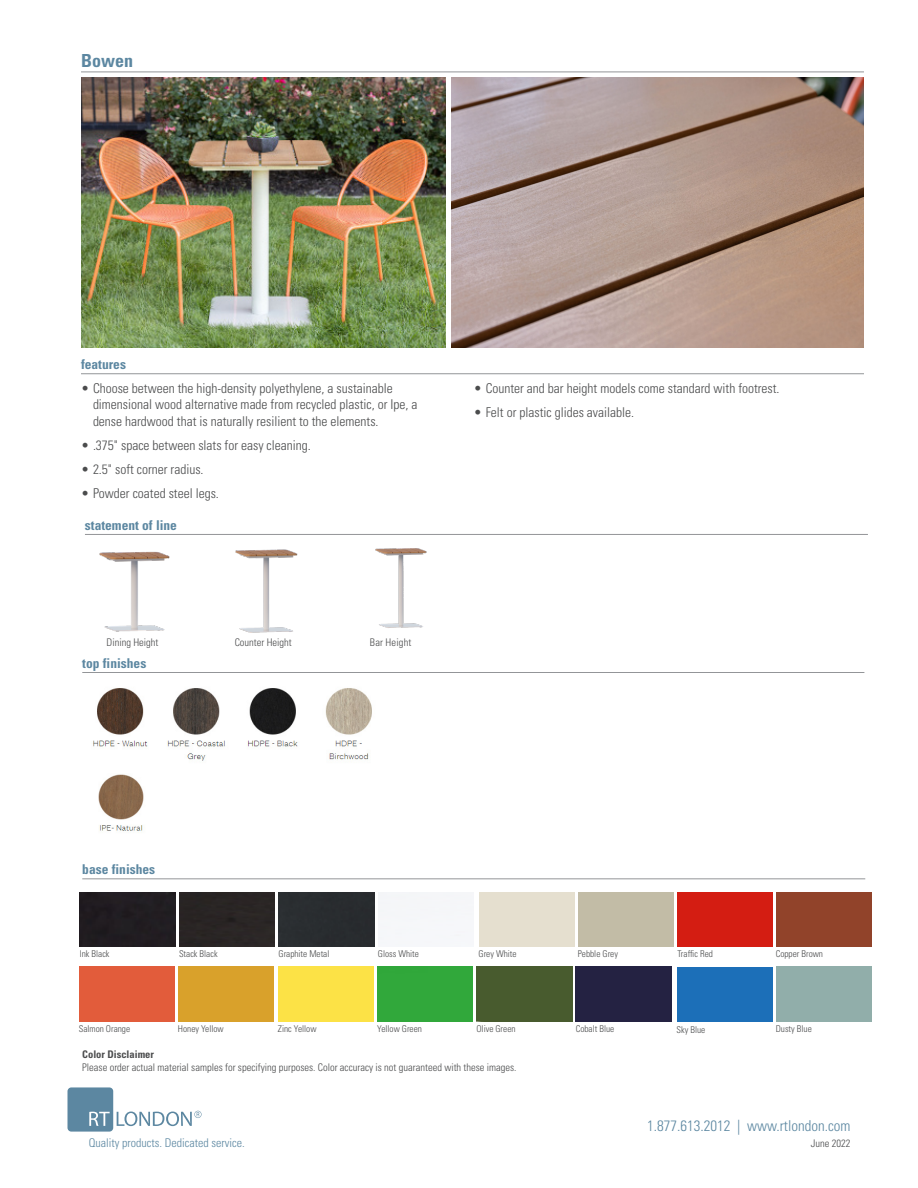
<style>
.page{position:relative;width:918px;height:1188px;background:#fff}
.page>*{position:absolute;margin:0;border:0;box-sizing:border-box;transform-origin:0 0}
.blue_text_with_line{font:700 condensed 18px "Univers LT Std";color:#5c87a1}
.t1{font:300 condensed 15px "Univers LT Std";color:#5c87a1}
.t2{font:300 condensed 13.5px/16.5px "Univers LT Std";color:#4b4c4d}
.blue_text_with_line-2{font:700 condensed 13.5px "Univers LT Std";color:#5c87a1}
.t3{font:300 condensed 12px "Univers LT Std";color:#5c87a1}
.t4{font:300 condensed 10.5px "Univers LT Std";color:#4b4c4d}
.t5{font:700 condensed 10.5px "Univers LT Std";color:#4b4c4d}
.t6{font:300 condensed 10.5px "Univers LT Std";letter-spacing:.02em;color:#4b4c4d}
.Paragraph_Style_1{font:300 condensed 9.3px "Univers LT Std";color:#4b4c4d}
</style>
<div class="page">
<img style="left:452px;top:77px;width:412px;height:270px">
<hr style="left:81px;top:373px;width:783px;height:1px;background:#939598">
<img style="left:81px;top:77px;width:365px;height:270px">
<hr style="left:81px;top:72px;width:783px;height:1px;background:#939598">
<hr style="left:85px;top:534px;width:783px;height:1px;background:#939598">
<div style="left:68px;top:1087px;width:45px;height:45px;background:#5c87a1;border-radius:4px"></div>
<svg style="left:89px;top:1112px;width:21px;height:14px"></svg>
<svg style="left:117px;top:1111px;width:85px;height:15px"></svg>
<hr style="left:82px;top:672px;width:782px;height:1px;background:#939598">
<hr style="left:82px;top:878px;width:783px;height:1px;background:#939598">
<div style="left:80px;top:892px;width:95px;height:54px;background:#211d21"></div>
<div style="left:279px;top:892px;width:95px;height:54px;background:#292c2f"></div>
<div style="left:179px;top:892px;width:96px;height:54px;background:#2a2524"></div>
<div style="left:678px;top:892px;width:95px;height:54px;background:#d41d12"></div>
<div style="left:776px;top:892px;width:95px;height:54px;background:#91432a"></div>
<div style="left:178px;top:967px;width:96px;height:54px;background:#d9a12b"></div>
<div style="left:79px;top:967px;width:95px;height:54px;background:#e25c3b"></div>
<div style="left:378px;top:967px;width:95px;height:54px;background:#31a83b"></div>
<div style="left:477px;top:967px;width:95px;height:54px;background:#485b2e"></div>
<div style="left:278px;top:967px;width:96px;height:54px;background:#fce246"></div>
<div style="left:576px;top:967px;width:95px;height:54px;background:#242242"></div>
<div style="left:677px;top:967px;width:95px;height:55px;background:#1c6fb8"></div>
<img style="left:99px;top:551px;width:71px;height:81px">
<img style="left:235px;top:549px;width:63px;height:84px">
<img style="left:375px;top:548px;width:52px;height:80px">
<img style="left:93px;top:688px;width:279px;height:73px">
<img style="left:93px;top:756px;width:74px;height:75px">
<p class="blue_text_with_line" style="left:81px;top:50px;width:54px">Bowen</p>
<p class="blue_text_with_line-2" style="left:81px;top:356px;width:46px">features</p>
<p class="t2" style="left:93px;top:380px;width:326px;text-indent:-12px">• Choose between the high-density polyethylene, a sustainable dimensional wood alternative made from recycled plastic, or Ipe, a dense hardwood that is naturally resilient to the elements.</p>
<p class="t2" style="left:81px;top:437px;width:231px">• .375" space between slats for easy cleaning.</p>
<p class="t2" style="left:81px;top:461px;width:124px">• 2.5" soft corner radius.</p>
<p class="t2" style="left:81px;top:485px;width:139px">• Powder coated steel legs.</p>
<p class="blue_text_with_line-2" style="left:85px;top:516px;width:94px">statement of line</p>
<p class="t4" style="left:107px;top:636px;width:53px">Dining Height</p>
<p class="t4" style="left:235px;top:636px;width:59px">Counter Height</p>
<p class="t6" style="left:370px;top:636px;width:43px">Bar Height</p>
<p class="blue_text_with_line-2" style="left:82px;top:655px;width:66px">top finishes</p>
<p class="t2" style="left:474px;top:380px;width:307px">• Counter and bar height models come standard with footrest.</p>
<p class="t2" style="left:474px;top:404px;width:162px">• Felt or plastic glides available.</p>
<p class="blue_text_with_line-2" style="left:82px;top:861px;width:75px">base finishes</p>
<p class="Paragraph_Style_1" style="left:80px;top:949px;width:31px">Ink Black</p>
<p class="Paragraph_Style_1" style="left:179px;top:949px;width:40px">Stack Black</p>
<p class="Paragraph_Style_1" style="left:279px;top:949px;width:52px">Graphite Metal</p>
<p class="Paragraph_Style_1" style="left:378px;top:949px;width:43px">Gloss White</p>
<p class="Paragraph_Style_1" style="left:678px;top:949px;width:37px">Traffic Red</p>
<p class="Paragraph_Style_1" style="left:479px;top:949px;width:40px">Grey White</p>
<p class="Paragraph_Style_1" style="left:578px;top:949px;width:42px">Pebble Grey</p>
<p class="Paragraph_Style_1" style="left:776px;top:949px;width:49px">Copper Brown</p>
<p class="Paragraph_Style_1" style="left:79px;top:1023px;width:53px">Salmon Orange</p>
<p class="Paragraph_Style_1" style="left:178px;top:1023px;width:47px">Honey Yellow</p>
<p class="Paragraph_Style_1" style="left:278px;top:1023px;width:40px">Zinc Yellow</p>
<p class="Paragraph_Style_1" style="left:377px;top:1023px;width:46px">Yellow Green</p>
<p class="Paragraph_Style_1" style="left:476px;top:1023px;width:41px">Olive Green</p>
<p class="Paragraph_Style_1" style="left:576px;top:1023px;width:40px">Cobalt Blue</p>
<p class="Paragraph_Style_1" style="left:677px;top:1024px;width:30px">Sky Blue</p>
<p class="Paragraph_Style_1" style="left:776px;top:1023px;width:38px">Dusty Blue</p>
<p class="t5" style="left:82px;top:1047px;width:73px">Color Disclaimer</p>
<p class="t4" style="left:82px;top:1061px;width:436px">Please order actual material samples for specifying purposes. Color accuracy is not guaranteed with these images.</p>
<p class="t1" style="left:647px;top:1117px;width:205px">1.877.613.2012 | www.rtlondon.com</p>
<p class="t3" style="left:89px;top:1135px;width:157px">Quality products. Dedicated service.</p>
<p class="t4" style="left:811px;top:1137px;width:41px">June 2022</p>
</div>
